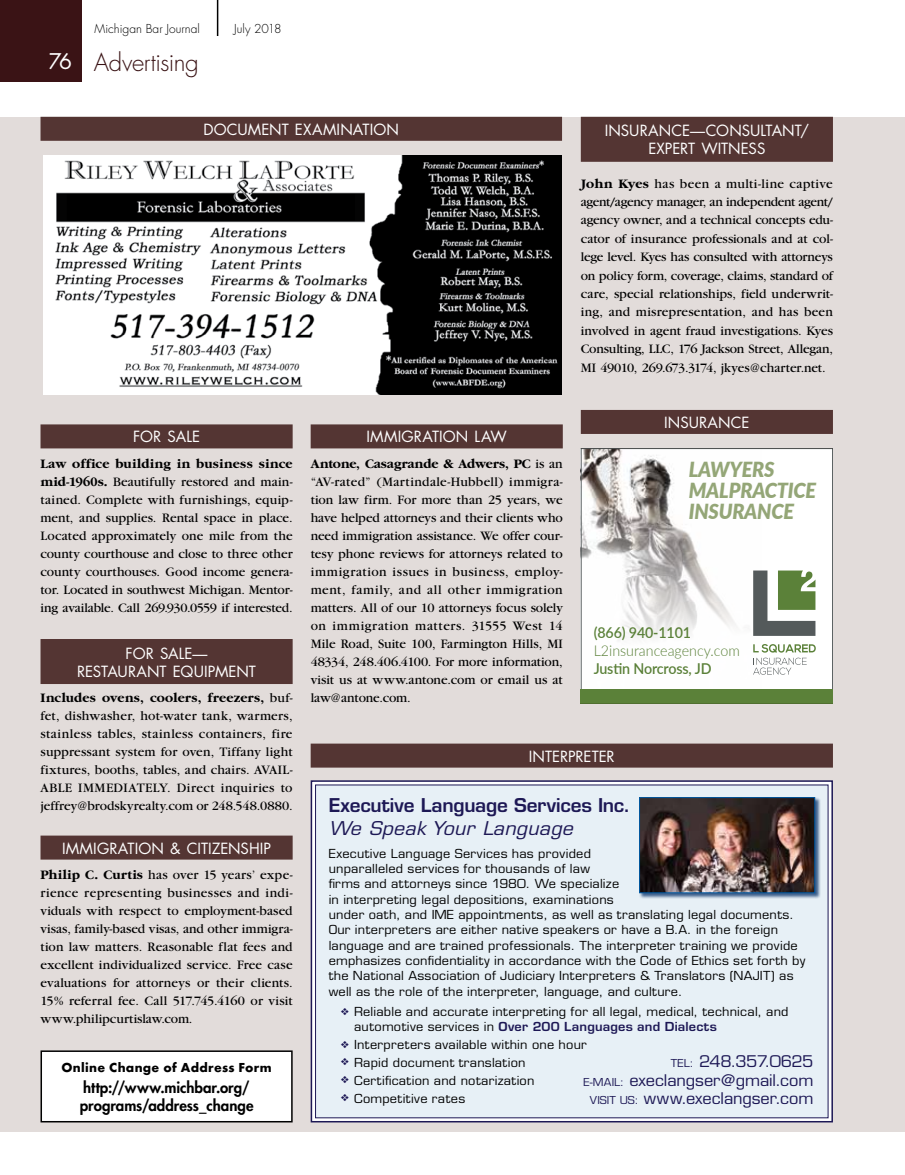
<style>
.page{position:relative;width:905px;height:1175px;background:#fff}
.page>*{position:absolute;margin:0;border:0;box-sizing:border-box;transform-origin:0 0}
.t1{font:300 24px "Futura";letter-spacing:-.02em;color:#3a1315}
.t2{font:italic 900 20.85px/20.9px "Lato";letter-spacing:-.01em;color:#94a677;scale:.95 1}
.t3{font:600 18.6px "Eurostile";letter-spacing:-.01em;color:#1d1855}
.t4{font:italic 18.6px "Eurostile";letter-spacing:.015em;color:#1d1855;scale:1.05 1}
.t5{font:15.6px/18.6px "Eurostile";letter-spacing:-.005em;color:#1d1855;text-align:right;scale:1.04 1}
.t6{font:15px/18px "Futura";color:#fff;text-align:center}
.t7{font:800 15px/18px "Futura";color:#000}
.t8{font:600 15px "Lato";letter-spacing:-.01em;color:#5b8139;scale:.95 1}
.t9{font:300 15px "Lato";color:#5b8139;scale:.95 1}
.t10{font:13.5px/18px "Garamond";letter-spacing:-.005em;color:#000;text-align:justify}
.t11{font:12.15px/15.3px "Eurostile";letter-spacing:.02em;color:#000;scale:1.05 1}
.t12{font:300 12px "Futura";color:#000}
.t13{font:700 12px "Futura";letter-spacing:.025em;color:#000}
.s1{font-weight:400;font-size:21px;color:#fff}
.s2{font-weight:700}
.s3{color:#1d1855}
.s4{font-weight:600;color:#1d1855}
.s5{font-size:10.65px}
</style>
<div class="page">
<div style="left:0;top:0;width:82px;height:82px;background:#3a1315"></div>
<hr style="left:217px;top:0;width:1px;height:36px;background:#000">
<div style="left:0;top:117px;width:904px;height:1014px;background:#e2dcda"></div>
<div style="left:40px;top:424px;width:252px;height:24px;background:#543533"></div>
<div style="left:40px;top:639px;width:252px;height:45px;background:#543533"></div>
<div style="left:40px;top:835px;width:252px;height:24px;background:#543533"></div>
<div style="left:310px;top:424px;width:252px;height:24px;background:#543533"></div>
<div style="left:580px;top:117px;width:252px;height:45px;background:#543533"></div>
<div style="left:40px;top:117px;width:522px;height:24px;background:#543533"></div>
<img style="left:44px;top:156px;width:517px;height:239px">
<div style="left:580px;top:410px;width:252px;height:24px;background:#543533"></div>
<div style="left:580px;top:449px;width:252px;height:254px;background:#fff"></div>
<img style="left:582px;top:450px;width:178px;height:225px">
<div style="left:580px;top:448px;width:252px;height:255px;border:1px solid #545a5b"></div>
<svg style="left:753px;top:570px;width:62px;height:66px"></svg>
<svg style="left:753px;top:644px;width:62px;height:30px"></svg>
<div style="left:580px;top:689px;width:252px;height:14px;background:#5b8139"></div>
<svg style="left:310px;top:780px;width:522px;height:342px;background:#b2b0c4"></svg>
<div style="left:315px;top:784px;width:513px;height:334px;background:#e7f0f6"></div>
<div style="left:639px;top:797px;width:181px;height:102px;background:#002b64;opacity:.75"></div>
<img style="left:639px;top:797px;width:176px;height:96px">
<div style="left:310px;top:743px;width:522px;height:24px;background:#543533"></div>
<div style="left:41px;top:1051px;width:251px;height:70px;background:#fff"></div>
<div style="left:40px;top:1050px;width:252px;height:72px;border:2px solid #000"></div>
<p class="t12" style="left:94px;top:21px;width:107px">Michigan Bar Journal</p>
<p class="t12" style="left:234px;top:21px;width:49px">July 2018</p>
<h1 class="t1" style="left:49px;top:47px;width:151px"><span class="s1">76</span> Advertising</h1>
<p class="t6" style="left:203px;top:120px;width:197px">DOCUMENT EXAMINATION</p>
<p class="t6" style="left:604px;top:122px;width:206px">INSURANCE—CONSULTANT/<br>EXPERT WITNESS</p>
<p class="t10" style="left:580px;top:174px;width:254px"><span class="s2">John Kyes</span> has been a multi-line captive agent/agency manager, an independent agent/ agency owner, and a technical concepts edu&shy;cator of insurance professionals and at col&shy;lege level. Kyes has consulted with attorneys on policy form, coverage, claims, standard of care, special relationships, field underwrit&shy;ing, and misrepresentation, and has been involved in agent fraud investigations. Kyes Consulting, LLC, 176 Jackson Street, Allegan, MI 49010, 269.673.3174, jkyes@charter.net.</p>
<p class="t6" style="left:133px;top:428px;width:68px">FOR SALE</p>
<p class="t10" style="left:40px;top:455px;width:254px"><span class="s2">Law office building in business since mid-1960s.</span> Beautifully restored and main&shy;tained. Complete with furnishings, equip&shy;ment, and supplies. Rental space in place.<br>Located approximately one mile from the county courthouse and close to three other county courthouses. Good income genera&shy;tor. Located in southwest Michigan. Mentor&shy;ing available. Call 269.930.0559 if interested.</p>
<p class="t6" style="left:77px;top:644px;width:180px">FOR SALE—<br>RESTAURANT EQUIPMENT</p>
<p class="t10" style="left:40px;top:689px;width:254px"><span class="s2">Includes ovens, coolers, freezers,</span> buf&shy;fet, dishwasher, hot-water tank, warmers, stainless tables, stainless containers, fire suppressant system for oven, Tiffany light fixtures, booths, tables, and chairs. AVAIL-ABLE IMMEDIATELY. Direct inquiries to jeffrey@brodskyrealty.com or 248.548.0880.</p>
<p class="t6" style="left:62px;top:839px;width:210px">IMMIGRATION &amp; CITIZENSHIP</p>
<p class="t10" style="left:40px;top:866px;width:254px"><span class="s2">Philip C. Curtis</span> has over 15 years’ expe&shy;rience representing businesses and indi&shy;viduals with respect to employment-based visas, family-based visas, and other immigra&shy;tion law matters. Reasonable flat fees and excellent individualized service. Free case evaluations for attorneys or their clients.<br>15% referral fee. Call 517.745.4160 or visit www.philipcurtislaw.com.</p>
<p class="t13" style="left:61px;top:1058px;width:212px">Online Change of Address Form</p>
<p class="t7" style="left:80px;top:1078px;width:175px">http://www.michbar.org/ programs/address_change</p>
<p class="t6" style="left:366px;top:428px;width:142px">IMMIGRATION LAW</p>
<p class="t10" style="left:310px;top:455px;width:254px"><span class="s2">Antone, Casagrande &amp; Adwers, PC</span> is an “AV-rated” (Martindale-Hubbell) immigra&shy;tion law firm. For more than 25 years, we have helped attorneys and their clients who need immigration assistance. We offer cour&shy;tesy phone reviews for attorneys related to immigration issues in business, employ&shy;ment, family, and all other immigration matters. All of our 10 attorneys focus solely on immigration matters. 31555 West 14<br>Mile Road, Suite 100, Farmington Hills, MI 48334, 248.406.4100. For more information, visit us at www.antone.com or email us at law@antone.com.</p>
<p class="t6" style="left:664px;top:413px;width:87px">INSURANCE</p>
<h2 class="t2" style="left:688px;top:458px;width:136px">LAWYERS<br>MALPRACTICE<br>INSURANCE</h2>
<p class="t8" style="left:593px;top:622px;width:104px">(866) 940-1101</p>
<p class="t9" style="left:593px;top:640px;width:155px">L2insuranceagency.com</p>
<p class="t8" style="left:593px;top:658px;width:125px">Justin Norcross, JD</p>
<p class="t6" style="left:529px;top:747px;width:87px">INTERPRETER</p>
<h3 class="t3" style="left:328px;top:794px;width:303px">Executive Language Services Inc.</h3>
<h3 class="t4" style="left:328px;top:817px;width:234px">We Speak Your Language</h3>
<p class="t11" style="left:328px;top:845px;width:455px">Executive Language Services has provided<br>unparalleled services for thousands of law<br>firms and attorneys since 1980. We specialize<br>in interpreting legal depositions, examinations<br>under oath, and IME appointments, as well as translating legal documents.<br>Our interpreters are either native speakers or have a B.A. in the foreign language and are trained professionals. The interpreter training we provide emphasizes confidentiality in accordance with the Code of Ethics set forth by the National Association of Judiciary Interpreters &amp; Translators (NAJIT) as well as the role of the interpreter, language, and culture.</p>
<p class="t11" style="left:354px;top:1004px;width:415px;text-indent:-13px"><span class="s3">❖</span> Reliable and accurate interpreting for all legal, medical, technical, and automotive services in <span class="s4">Over 200 Languages and Dialects</span></p>
<p class="t11" style="left:340px;top:1037px;width:236px"><span class="s3">❖</span> Interpreters available within one hour</p>
<p class="t11" style="left:340px;top:1054px;width:177px"><span class="s3">❖</span> Rapid document translation</p>
<p class="t11" style="left:340px;top:1072px;width:186px"><span class="s3">❖</span> Certification and notarization</p>
<p class="t11" style="left:340px;top:1090px;width:120px"><span class="s3">❖</span> Competitive rates</p>
<p class="t5" style="left:583px;top:1052px;width:223px"><span class="s5">TEL:</span> 248.357.0625<br><span class="s5">E-MAIL:</span> execlangser@gmail.com<br><span class="s5">VISIT US:</span> www.execlangser.com</p>
</div>
